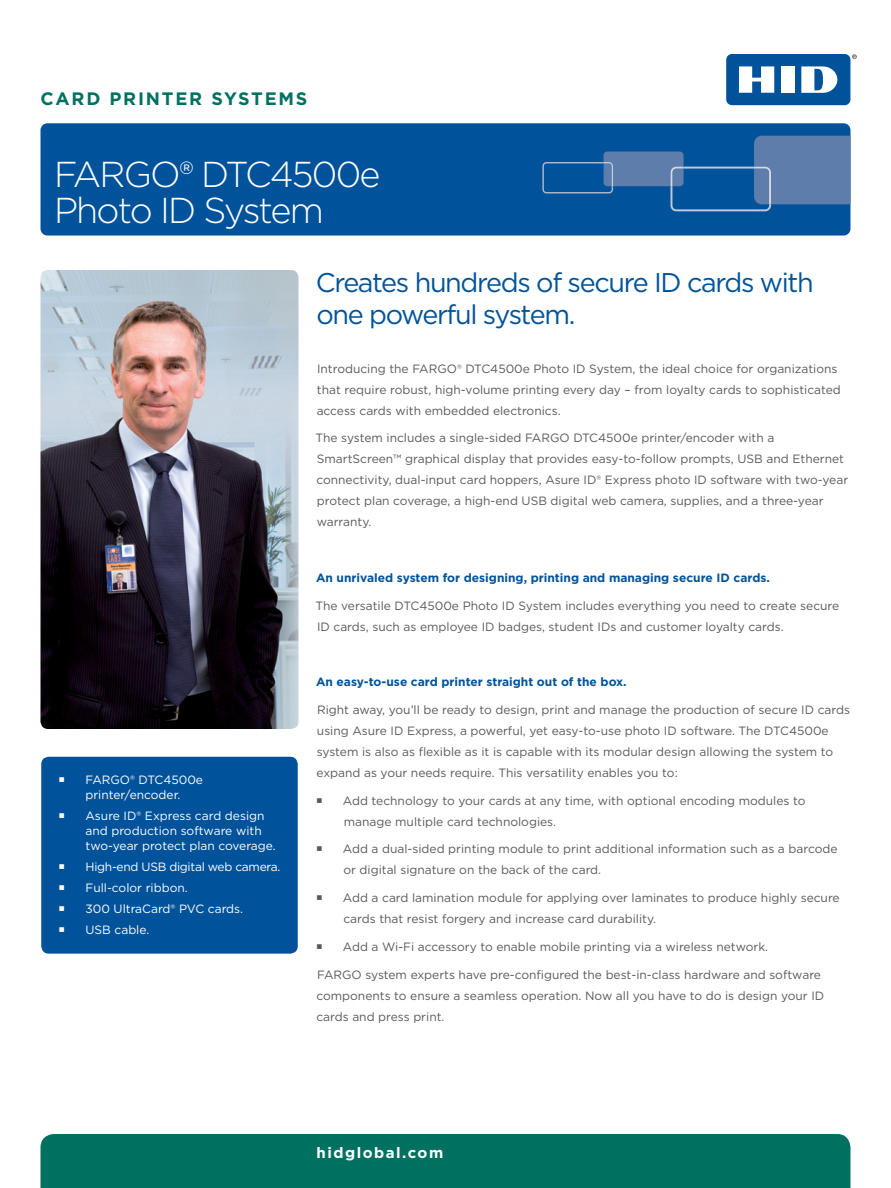
<style>
.page{position:relative;width:891px;height:1188px;background:#fff}
.page>*{position:absolute;margin:0;border:0;box-sizing:border-box;transform-origin:0 0}
.t1{font:300 36px/36px "Gotham";letter-spacing:-.05em;color:#fff}
.t2{font:27px/32.4px "Gotham";letter-spacing:-.05em;color:#00539b}
.t3{font:700 18px "Gotham";letter-spacing:.1em;color:#007161}
.t4{font:700 15px "Gotham";letter-spacing:.1em;color:#fff}
.t5{font:12px/21px "Gotham";color:#58595b}
.t6{font:12px/15px "Gotham";color:#fff}
.t7{font:700 12px "Gotham";color:#00539b}
.t8{font:12px "Gotham";letter-spacing:-.025em;color:#fff}
</style>
<div class="page">
<svg style="left:852px;top:54px;width:5px;height:5px"></svg>
<div style="left:726px;top:54px;width:124px;height:51px;background:#00539b;border-radius:6px"></div>
<div style="left:781px;top:66px;width:14px;height:27px;background:#fff"></div>
<svg style="left:739px;top:66px;width:35px;height:27px"></svg>
<svg style="left:801px;top:66px;width:36px;height:27px"></svg>
<div style="left:40px;top:123px;width:810px;height:113px;background:#00539b;border-radius:7px"></div>
<svg style="left:542px;top:136px;width:309px;height:75px"></svg>
<img style="left:40px;top:270px;width:258px;height:459px">
<div style="left:40px;top:1134px;width:810px;height:54px;background:#007161"></div>
<div style="left:41px;top:757px;width:257px;height:197px;background:#00539b;border-radius:8px"></div>
<h3 class="t3" style="left:40px;top:87px;width:268px">CARD PRINTER SYSTEMS</h3>
<p class="t1" style="left:54px;top:155px;width:328px">FARGO® DTC4500e<br>Photo ID System</p>
<p class="t2" style="left:316px;top:265px;width:499px">Creates hundreds of secure ID cards with one powerful system.</p>
<p class="t5" style="left:317px;top:358px;width:526px">Introducing the FARGO® DTC4500e Photo ID System, the ideal choice for organizations that require robust, high-volume printing every day – from loyalty cards to sophisticated access cards with embedded electronics.</p>
<p class="t5" style="left:316px;top:427px;width:534px">The system includes a single-sided FARGO DTC4500e printer/encoder with a SmartScreen™ graphical display that provides easy-to-follow prompts, USB and Ethernet connectivity, dual-input card hoppers, Asure ID® Express photo ID software with two-year protect plan coverage, a high-end USB digital web camera, supplies, and a three-year warranty.</p>
<p class="t6" style="left:86px;top:772px;width:119px">FARGO® DTC4500e printer/encoder.</p>
<p class="t6" style="left:86px;top:808px;width:192px">Asure ID® Express card design and production software with two-year protect plan coverage.</p>
<p class="t8" style="left:86px;top:859px;width:197px">High-end USB digital web camera.</p>
<p class="t6" style="left:86px;top:880px;width:104px">Full-color ribbon.</p>
<p class="t6" style="left:86px;top:901px;width:159px">300 UltraCard® PVC cards.</p>
<p class="t6" style="left:86px;top:922px;width:65px">USB cable.</p>
<p class="t7" style="left:316px;top:570px;width:455px">An unrivaled system for designing, printing and managing secure ID cards.</p>
<p class="t5" style="left:316px;top:595px;width:525px">The versatile DTC4500e Photo ID System includes everything you need to create secure<br>ID cards, such as employee ID badges, student IDs and customer loyalty cards.</p>
<p class="t7" style="left:316px;top:674px;width:312px">An easy-to-use card printer straight out of the box.</p>
<p class="t5" style="left:317px;top:699px;width:535px">Right away, you’ll be ready to design, print and manage the production of secure ID cards using Asure ID Express, a powerful, yet easy-to-use photo ID software. The DTC4500e system is also as flexible as it is capable with its modular design allowing the system to expand as your needs require. This versatility enables you to:</p>
<p class="t5" style="left:343px;top:790px;width:464px">Add technology to your cards at any time, with optional encoding modules to manage multiple card technologies.</p>
<p class="t5" style="left:343px;top:838px;width:496px">Add a dual-sided printing module to print additional information such as a barcode or digital signature on the back of the card.</p>
<p class="t5" style="left:343px;top:887px;width:498px">Add a card lamination module for applying over laminates to produce highly secure cards that resist forgery and increase card durability.</p>
<p class="t5" style="left:343px;top:936px;width:427px">Add a Wi-Fi accessory to enable mobile printing via a wireless network.</p>
<p class="t5" style="left:316px;top:964px;width:509px">FARGO system experts have pre-configured the best-in-class hardware and software components to ensure a seamless operation. Now all you have to do is design your ID cards and press print.</p>
<p class="t4" style="left:317px;top:1142px;width:128px">hidglobal.com</p>
</div>
